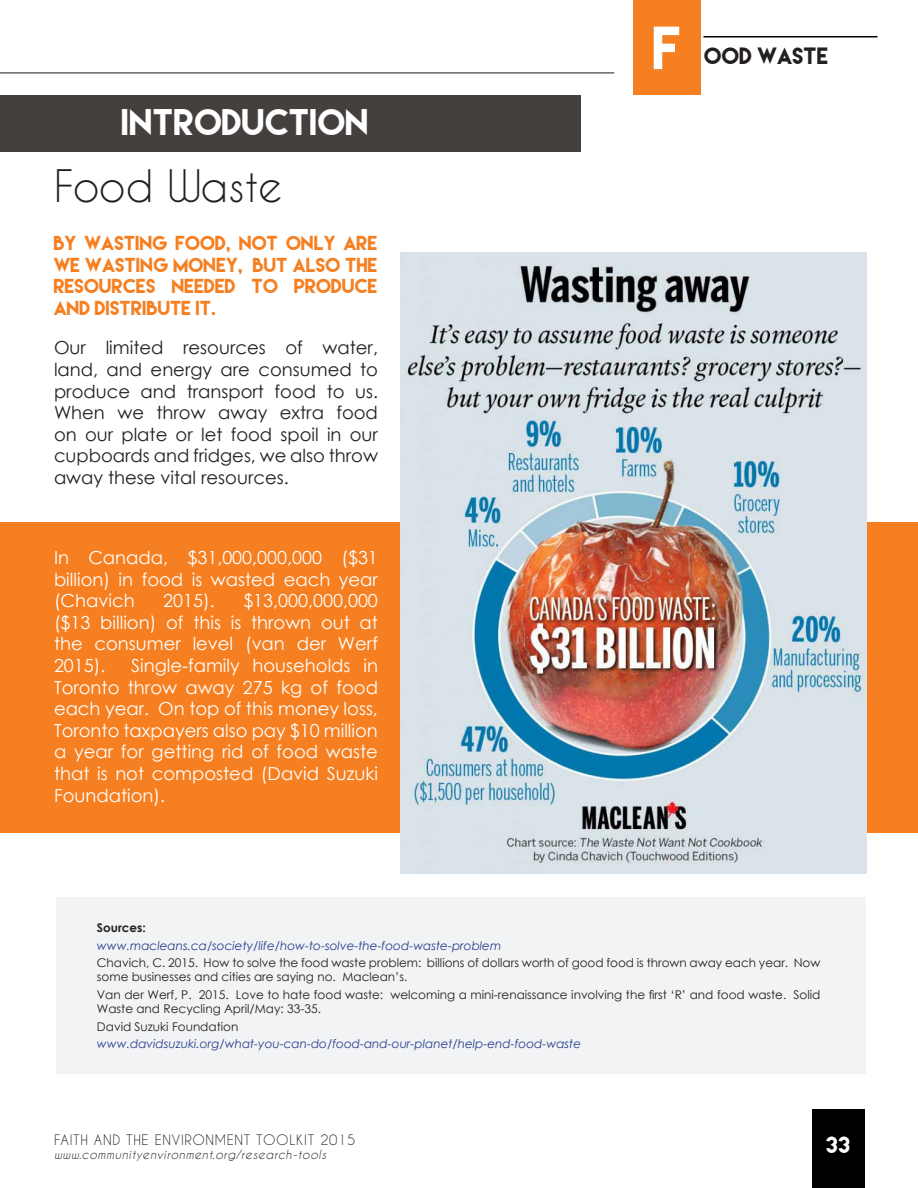
<style>
.page{position:relative;width:918px;height:1188px;background:#fff}
.page>*{position:absolute;margin:0;border:0;box-sizing:border-box;transform-origin:0 0}
.t1{font:54px "Lemon Milk";color:#fff}
.t2{font:42px "Caviar Dreams";color:#231f20}
.t3{font:33px "Lemon Milk";color:#fff}
.t4{font:21px "Lemon Milk";letter-spacing:.005em;color:#231f20}
.t5{font:21px "Lemon Milk";color:#fff}
.t6{font:18px/21.6px "Century Gothic";color:#fff;text-align:justify}
.t7{font:18px/21.6px "Century Gothic";color:#231f20;text-align:justify}
.t8{font:18px/21.6px "Lemon Milk";color:#f57f21;text-align:justify}
.t9{font:13.5px "Caviar Dreams";letter-spacing:.05em;color:#231f20}
.t10{font:12px/14.4px "Century Gothic";color:#231f20}
.t11{font:italic 12px "Century Gothic";color:#253f8e}
.t12{font:italic 12px "Caviar Dreams";letter-spacing:.05em;color:#231f20}
.t13{font:700 12px "Century Gothic";color:#231f20}
</style>
<div class="page">
<hr style="left:0;top:72px;width:614px;height:2px;background:#000">
<div style="left:813px;top:1109px;width:52px;height:79px;background:#000"></div>
<div style="left:633px;top:0;width:68px;height:94px;background:#f57f21"></div>
<div style="left:0;top:95px;width:580px;height:57px;background:#45403d"></div>
<hr style="left:704px;top:36px;width:174px;height:2px;background:#000">
<div style="left:0;top:522px;width:918px;height:310px;background:#f57f21"></div>
<div style="left:56px;top:898px;width:810px;height:176px;background:#f2f3f4"></div>
<img style="left:401px;top:253px;width:465px;height:621px">
<h3 class="t3" style="left:122px;top:105px;width:249px">INTRODUCTION</h3>
<h2 class="t2" style="left:54px;top:161px;width:230px">Food Waste</h2>
<p class="t8" style="left:54px;top:232px;width:326px">BY WASTING FOOD, NOT ONLY ARE WE WASTING MONEY, BUT ALSO THE RESOURCES NEEDED TO PRODUCE AND DISTRIBUTE IT.</p>
<p class="t7" style="left:54px;top:337px;width:326px">Our limited resources of water, land, and energy are consumed to produce and transport food to us.<br>When we throw away extra food on our plate or let food spoil in our cupboards and fridges, we also throw away these vital resources.</p>
<p class="t6" style="left:54px;top:546px;width:325px">In Canada, $31,000,000,000 ($31 billion) in food is wasted each year (Chavich</p>
<p class="t6" style="left:54px;top:590px;width:326px;text-indent:189px">$13,000,000,000 ($13 billion) of this is thrown out at the consumer level (van der Werf 2015).</p>
<p class="t6" style="left:163px;top:590px;width:53px">2015).</p>
<p class="t6" style="left:54px;top:654px;width:326px;text-indent:77px">Single-family households in Toronto throw away 275 kg of food each year. On top of this money loss, Toronto taxpayers also pay $10 million a year for getting rid of food waste that is not composted (David Suzuki Foundation).</p>
<h1 class="t1" style="left:654px;top:20px;width:31px">F</h1>
<p class="t4" style="left:705px;top:45px;width:126px">OOD WASTE</p>
<p class="t13" style="left:97px;top:919px;width:50px">Sources:</p>
<p class="t11" style="left:97px;top:937px;width:406px">www.macleans.ca/society/life/how-to-solve-the-food-waste-problem</p>
<p class="t10" style="left:97px;top:955px;width:725px">Chavich, C. 2015. How to solve the food waste problem: billions of dollars worth of good food is thrown away each year. Now some businesses and cities are saying no. Maclean’s.</p>
<p class="t10" style="left:97px;top:987px;width:725px">Van der Werf, P. 2015. Love to hate food waste: welcoming a mini-renaissance involving the first ‘R’ and food waste. Solid<br>Waste and Recycling April/May: 33-35.</p>
<p class="t10" style="left:97px;top:1019px;width:143px">David Suzuki Foundation</p>
<p class="t11" style="left:97px;top:1035px;width:486px">www.davidsuzuki.org/what-you-can-do/food-and-our-planet/help-end-food-waste</p>
<p class="t9" style="left:54px;top:1131px;width:303px">FAITH AND THE ENVIRONMENT TOOLKIT 2015</p>
<p class="t12" style="left:54px;top:1148px;width:274px">www.communityenvironment.org/research-tools</p>
<p class="t5" style="left:827px;top:1134px;width:26px">33</p>
</div>
